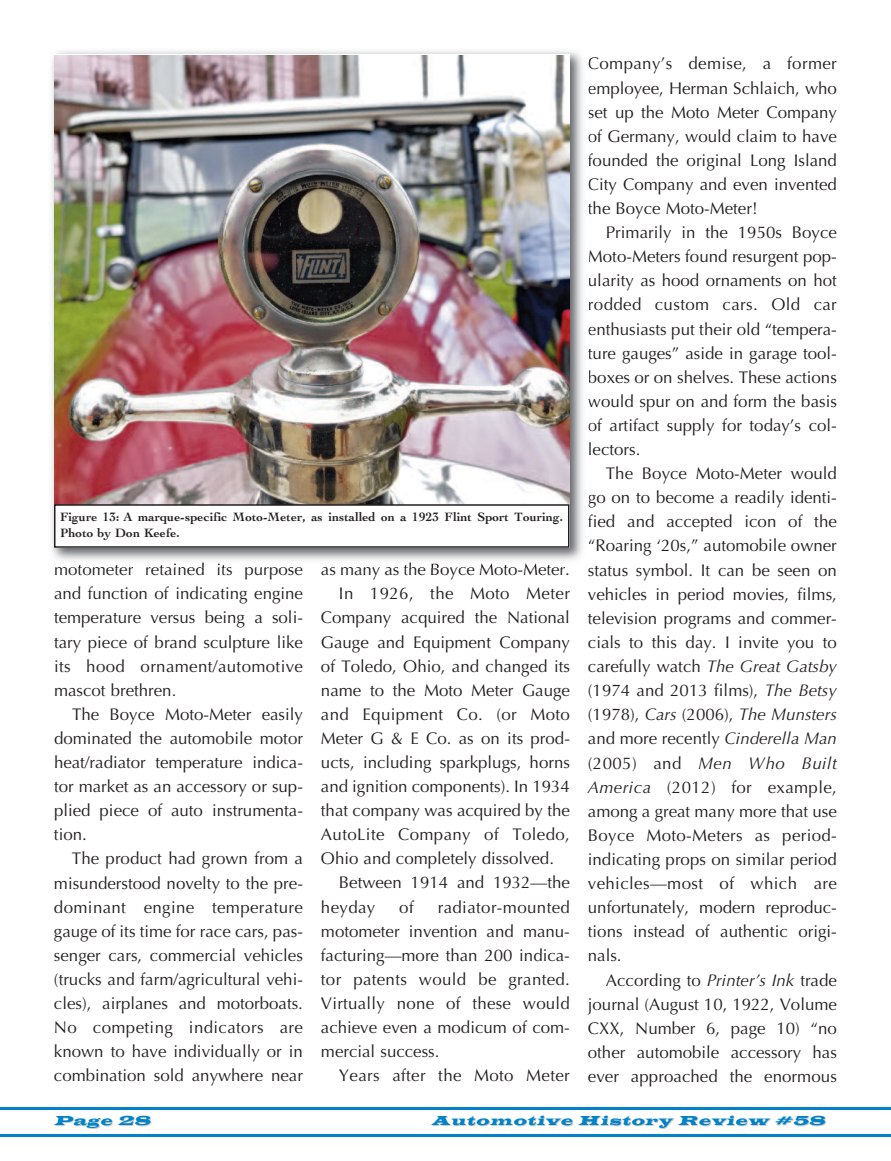
<style>
.page{position:relative;width:891px;height:1161px;background:#fff}
.page>*{position:absolute;margin:0;border:0;box-sizing:border-box;transform-origin:0 0}
.t1{font:16.8px/24.2px "Optima";color:#231f20;text-align:justify}
.t2{font:16.8px "Optima";letter-spacing:.02em;color:#231f20}
.t3{font:italic 13.5px "Latin Wide";letter-spacing:.05em;color:#0083c8}
.t4{font:700 12.75px/15.3px "Cochin";letter-spacing:.01em;color:#231f20}
.s1{font-style:italic}
</style>
<div class="page">
<svg style="left:0;top:1107px;width:891px;height:30px"></svg>
<img style="left:52px;top:51px;width:537px;height:516px">
<img style="left:55px;top:565px;width:36px;height:2px">
<img style="left:322px;top:567px;width:38px;height:1px">
<img style="left:54px;top:55px;width:516px;height:449px">
<div style="left:55px;top:505px;width:514px;height:42px;background:#fff"></div>
<div style="left:54px;top:504px;width:516px;height:44px;border:2px solid #231f20"></div>
<p class="t4" style="left:60px;top:509px;width:505px">Figure 13: A marque-specific Moto-Meter, as installed on a 1923 Flint Sport Touring.<br>Photo by Don Keefe.</p>
<p class="t1" style="left:54px;top:558px;width:251px">motometer retained its purpose and function of indicating engine temperature versus being a soli&shy;tary piece of brand sculpture like its hood ornament/automotive mascot brethren.</p>
<p class="t1" style="left:54px;top:702px;width:251px;text-indent:18px">The Boyce Moto-Meter easily dominated the automobile motor heat/radiator temperature indica&shy;tor market as an accessory or sup&shy;plied piece of auto instrumenta&shy;tion.</p>
<p class="t1" style="left:54px;top:847px;width:251px;text-indent:18px">The product had grown from a misunderstood novelty to the pre&shy;dominant engine temperature gauge of its time for race cars, pas&shy;senger cars, commercial vehicles (trucks and farm/agricultural vehi&shy;cles), airplanes and motorboats.<br>No competing indicators are known to have individually or in combination sold anywhere near</p>
<p class="t1" style="left:321px;top:558px;width:250px">as many as the Boyce Moto-Meter.</p>
<p class="t2" style="left:339px;top:584px;width:232px">In 1926, the Moto Meter</p>
<p class="t1" style="left:321px;top:606px;width:250px">Company acquired the National</p>
<p class="t1" style="left:321px;top:630px;width:250px">Gauge and Equipment Company</p>
<p class="t1" style="left:321px;top:654px;width:251px">of Toledo, Ohio, and changed its</p>
<p class="t1" style="left:321px;top:678px;width:250px">name to the Moto Meter Gauge</p>
<p class="t2" style="left:321px;top:704px;width:251px">and Equipment Co. (or Moto</p>
<p class="t1" style="left:321px;top:726px;width:250px">Meter G &amp; E Co. as on its prod-</p>
<p class="t1" style="left:321px;top:750px;width:251px">ucts, including sparkplugs, horns</p>
<p class="t1" style="left:321px;top:775px;width:251px">and ignition components). In 1934</p>
<p class="t1" style="left:321px;top:799px;width:250px">that company was acquired by the</p>
<p class="t2" style="left:321px;top:825px;width:250px">AutoLite Company of Toledo,</p>
<p class="t1" style="left:321px;top:847px;width:235px">Ohio and completely dissolved.</p>
<p class="t1" style="left:339px;top:871px;width:232px">Between 1914 and 1932—the</p>
<p class="t1" style="left:321px;top:895px;width:56px">heyday</p>
<p class="t1" style="left:399px;top:895px;width:16px">of</p>
<p class="t1" style="left:321px;top:895px;width:251px;text-indent:117px">radiator-mounted motometer invention and manu&shy;facturing—more than 200 indica&shy;tor patents would be granted.<br>Virtually none of these would achieve even a modicum of com&shy;mercial success.</p>
<p class="t2" style="left:339px;top:1066px;width:232px">Years after the Moto Meter</p>
<p class="t1" style="left:588px;top:52px;width:251px">Company’s demise, a former employee, Herman Schlaich, who set up the Moto Meter Company of Germany, would claim to have founded the original Long Island City Company and even invented the Boyce Moto-Meter!</p>
<p class="t1" style="left:588px;top:221px;width:251px;text-indent:18px">Primarily in the 1950s Boyce Moto-Meters found resurgent pop&shy;ularity as hood ornaments on hot rodded custom cars. Old car enthusiasts put their old “tempera&shy;ture gauges” aside in garage tool&shy;boxes or on shelves. These actions would spur on and form the basis of artifact supply for today’s col&shy;lectors.</p>
<p class="t1" style="left:588px;top:462px;width:251px;text-indent:18px">The Boyce Moto-Meter would go on to become a readily identi&shy;fied and accepted icon of the “Roaring ‘20s,” automobile owner status symbol. It can be seen on vehicles in period movies, films, television programs and commer&shy;cials to this day. I invite you to carefully watch <span class="s1">The Great Gatsby </span>(1974 and 2013 films), <span class="s1">The Betsy </span>(1978), <span class="s1">Cars</span> (2006), <span class="s1">The Munsters </span>and more recently <span class="s1">Cinderella Man </span>(2005) and <span class="s1">Men Who Built America</span> (2012) for example, among a great many more that use Boyce Moto-Meters as period&shy;indicating props on similar period vehicles—most of which are unfortunately, modern reproduc&shy;tions instead of authentic origi&shy;nals.</p>
<p class="t1" style="left:588px;top:968px;width:251px;text-indent:18px">According to <span class="s1">Printer’s Ink</span> trade journal (August 10, 1922, Volume CXX, Number 6, page 10) “no other automobile accessory has ever approached the enormous</p>
<p class="t3" style="left:54px;top:1113px;width:102px">Page 28</p>
<p class="t3" style="left:432px;top:1113px;width:399px">Automotive History Review #58</p>
</div>
